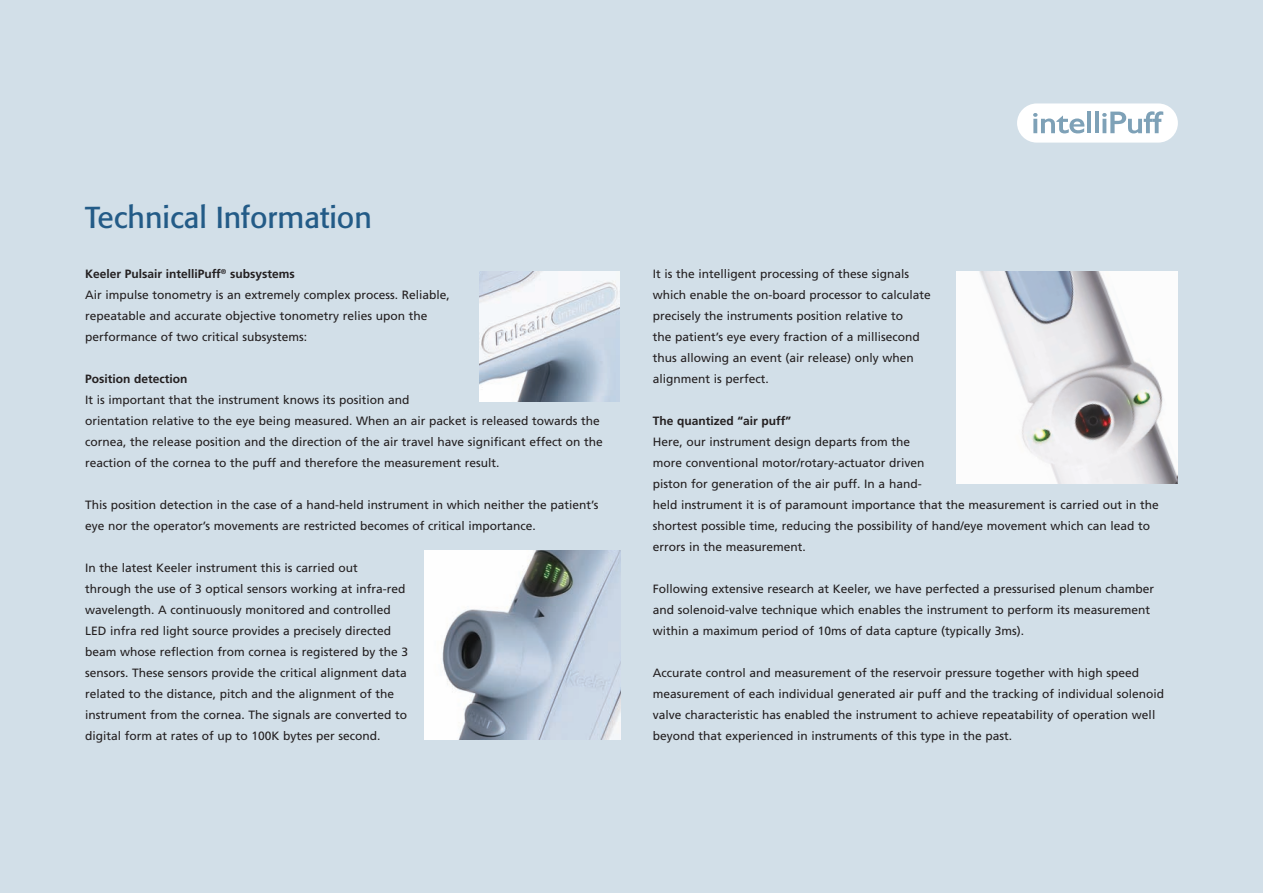
<style>
.page{position:relative;width:1263px;height:893px;background:#fff}
.page>*{position:absolute;margin:0;border:0;box-sizing:border-box;transform-origin:0 0}
.t1{font:30px "Formata BQ";color:#235b87}
.t2{font:12px/21px "Frutiger";color:#231f20}
.t3{font:700 12px "Frutiger";color:#231f20}
</style>
<div class="page">
<div style="left:1px;top:0;width:1262px;height:893px;background:#d2dfe8"></div>
<div style="left:1017px;top:103px;width:161px;height:40px;background:#fff;border-radius:20px"></div>
<svg style="left:1033px;top:113px;width:51px;height:20px"></svg>
<hr style="left:1087px;top:112px;width:4px;height:21px;background:#7ea1b7">
<hr style="left:1095px;top:112px;width:4px;height:21px;background:#7ea1b7">
<svg style="left:1102px;top:111px;width:61px;height:22px"></svg>
<img style="left:957px;top:271px;width:221px;height:213px">
<img style="left:425px;top:551px;width:196px;height:188px">
<img style="left:479px;top:271px;width:140px;height:130px">
<p class="t1" style="left:85px;top:199px;width:288px">Technical Information</p>
<p class="t3" style="left:85px;top:267px;width:211px">Keeler Pulsair intelliPuff<sup>®</sup> subsystems</p>
<p class="t2" style="left:85px;top:284px;width:366px">Air impulse tonometry is an extremely complex process. Reliable, repeatable and accurate objective tonometry relies upon the performance of two critical subsystems:</p>
<p class="t3" style="left:85px;top:372px;width:104px">Position detection</p>
<p class="t2" style="left:85px;top:389px;width:519px">It is important that the instrument knows its position and<br>orientation relative to the eye being measured. When an air packet is released towards the cornea, the release position and the direction of the air travel have significant effect on the reaction of the cornea to the puff and therefore the measurement result.</p>
<p class="t2" style="left:85px;top:494px;width:515px">This position detection in the case of a hand-held instrument in which neither the patient’s eye nor the operator’s movements are restricted becomes of critical importance.</p>
<p class="t2" style="left:85px;top:557px;width:325px">In the latest Keeler instrument this is carried out<br>through the use of 3 optical sensors working at infra-red wavelength. A continuously monitored and controlled LED infra red light source provides a precisely directed beam whose reflection from cornea is registered by the 3 sensors. These sensors provide the critical alignment data related to the distance, pitch and the alignment of the instrument from the cornea. The signals are converted to digital form at rates of up to 100K bytes per second.</p>
<p class="t2" style="left:653px;top:263px;width:280px">It is the intelligent processing of these signals which enable the on-board processor to calculate precisely the instruments position relative to<br>the patient’s eye every fraction of a millisecond thus allowing an event (air release) only when alignment is perfect.</p>
<p class="t3" style="left:653px;top:414px;width:140px">The quantized “air puff”</p>
<p class="t2" style="left:653px;top:431px;width:508px">Here, our instrument design departs from the<br>more conventional motor/rotary-actuator driven<br>piston for generation of the air puff. In a hand-<br>held instrument it is of paramount importance that the measurement is carried out in the shortest possible time, reducing the possibility of hand/eye movement which can lead to errors in the measurement.</p>
<p class="t2" style="left:653px;top:578px;width:503px">Following extensive research at Keeler, we have perfected a pressurised plenum chamber and solenoid-valve technique which enables the instrument to perform its measurement within a maximum period of 10ms of data capture (typically 3ms).</p>
<p class="t2" style="left:653px;top:662px;width:513px">Accurate control and measurement of the reservoir pressure together with high speed measurement of each individual generated air puff and the tracking of individual solenoid valve characteristic has enabled the instrument to achieve repeatability of operation well beyond that experienced in instruments of this type in the past.</p>
</div>
